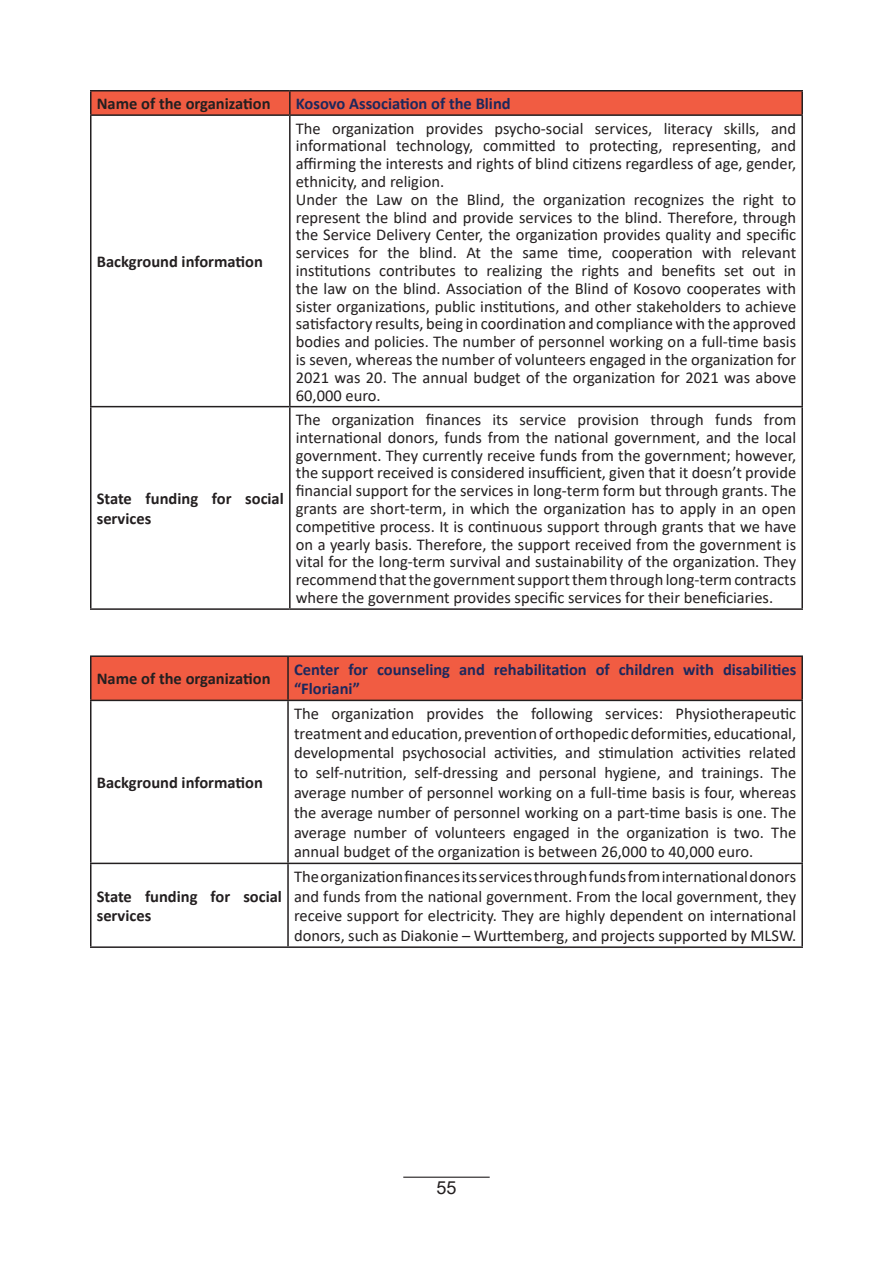
<style>
.page{position:relative;width:893px;height:1263px;background:#fff}
.page>*{position:absolute;margin:0;border:0;box-sizing:border-box;transform-origin:0 0}
.t1{font:18px "Arial";color:#231f20}
.t2{font:16.5px/17.9px "Calibri";color:#231f20;text-align:justify}
.t3{font:700 16.5px/19.8px "Calibri";color:#231f20}
.t4{font:700 16.5px/19.8px "Calibri";color:#1d285c}
</style>
<div class="page">
<hr style="left:403px;top:1176px;width:87px;height:2px;background:#231f20">
<div style="left:92px;top:92px;width:709px;height:22px;background:#f15c42"></div>
<hr style="left:90px;top:90px;width:200px;height:2px;background:#231f20">
<hr style="left:90px;top:92px;width:2px;height:22px;background:#231f20">
<hr style="left:290px;top:90px;width:513px;height:2px;background:#231f20">
<hr style="left:289px;top:92px;width:2px;height:22px;background:#231f20">
<hr style="left:801px;top:92px;width:2px;height:22px;background:#231f20">
<hr style="left:90px;top:114px;width:200px;height:2px;background:#231f20">
<hr style="left:90px;top:116px;width:2px;height:290px;background:#231f20">
<hr style="left:290px;top:114px;width:513px;height:2px;background:#231f20">
<hr style="left:289px;top:116px;width:2px;height:290px;background:#231f20">
<hr style="left:801px;top:116px;width:2px;height:290px;background:#231f20">
<hr style="left:90px;top:406px;width:200px;height:1px;background:#231f20">
<hr style="left:90px;top:407px;width:2px;height:201px;background:#231f20">
<hr style="left:290px;top:406px;width:513px;height:1px;background:#231f20">
<hr style="left:289px;top:407px;width:2px;height:201px;background:#231f20">
<hr style="left:801px;top:407px;width:2px;height:201px;background:#231f20">
<hr style="left:90px;top:608px;width:200px;height:2px;background:#231f20">
<hr style="left:290px;top:608px;width:513px;height:2px;background:#231f20">
<div style="left:92px;top:657px;width:709px;height:43px;background:#f15c42"></div>
<hr style="left:90px;top:655px;width:198px;height:2px;background:#231f20">
<hr style="left:90px;top:657px;width:2px;height:43px;background:#231f20">
<hr style="left:288px;top:655px;width:515px;height:2px;background:#231f20">
<hr style="left:287px;top:657px;width:2px;height:43px;background:#231f20">
<hr style="left:801px;top:657px;width:2px;height:43px;background:#231f20">
<hr style="left:90px;top:700px;width:198px;height:1px;background:#231f20">
<hr style="left:90px;top:701px;width:2px;height:162px;background:#231f20">
<hr style="left:288px;top:700px;width:515px;height:1px;background:#231f20">
<hr style="left:287px;top:701px;width:2px;height:162px;background:#231f20">
<hr style="left:801px;top:701px;width:2px;height:162px;background:#231f20">
<hr style="left:90px;top:863px;width:198px;height:1px;background:#231f20">
<hr style="left:90px;top:864px;width:2px;height:82px;background:#231f20">
<hr style="left:288px;top:863px;width:515px;height:1px;background:#231f20">
<hr style="left:287px;top:864px;width:2px;height:82px;background:#231f20">
<hr style="left:801px;top:864px;width:2px;height:82px;background:#231f20">
<hr style="left:90px;top:946px;width:198px;height:2px;background:#231f20">
<hr style="left:288px;top:946px;width:515px;height:2px;background:#231f20">
<p class="t3" style="left:97px;top:94px;width:175px">Name of the organization</p>
<p class="t4" style="left:296px;top:94px;width:216px">Kosovo Association of the Blind</p>
<p class="t3" style="left:97px;top:251px;width:168px">Background information</p>
<p class="t3" style="left:97px;top:488px;width:189px">State funding for social services</p>
<p class="t2" style="left:296px;top:119px;width:502px;text-align:left">The organization provides psycho-social services, literacy skills, and informational technology, committed to protecting, representing, and affirming the interests and rights of blind citizens regardless of age, gender, ethnicity, and religion.<br>Under the Law on the Blind, the organization recognizes the right to represent the blind and provide services to the blind. Therefore, through the Service Delivery Center, the organization provides quality and specific services for the blind. At the same time, cooperation with relevant institutions contributes to realizing the rights and benefits set out in the law on the blind. Association of the Blind of Kosovo cooperates with sister organizations, public institutions, and other stakeholders to achieve satisfactory results, being in coordination and compliance with the approved bodies and policies. The number of personnel working on a full-time basis is seven, whereas the number of volunteers engaged in the organization for 2021 was 20. The annual budget of the organization for 2021 was above 60,000 euro.</p>
<p class="t2" style="left:296px;top:410px;width:502px">The organization finances its service provision through funds from international donors, funds from the national government, and the local government. They currently receive funds from the government; however, the support received is considered insufficient, given that it doesn’t provide financial support for the services in long-term form but through grants. The grants are short-term, in which the organization has to apply in an open competitive process. It is continuous support through grants that we have on a yearly basis. Therefore, the support received from the government is vital for the long-term survival and sustainability of the organization. They recommend that the government support them through long-term contracts where the government provides specific services for their beneficiaries.</p>
<p class="t3" style="left:97px;top:669px;width:175px">Name of the organization</p>
<p class="t4" style="left:294px;top:659px;width:504px">Center for counseling and rehabilitation of children with disabilities “Floriani”</p>
<p class="t3" style="left:97px;top:772px;width:168px">Background information</p>
<p class="t3" style="left:97px;top:886px;width:187px">State funding for social services</p>
<p class="t2" style="left:294px;top:703px;width:504px;line-height:19.8px">The organization provides the following services: Physiotherapeutic treatment and education, prevention of orthopedic deformities, educational, developmental psychosocial activities, and stimulation activities related to self-nutrition, self-dressing and personal hygiene, and trainings. The average number of personnel working on a full-time basis is four, whereas the average number of personnel working on a part-time basis is one. The average number of volunteers engaged in the organization is two. The annual budget of the organization is between 26,000 to 40,000 euro.</p>
<p class="t2" style="left:294px;top:866px;width:504px;line-height:19.8px">The organization finances its services through funds from international donors and funds from the national government. From the local government, they receive support for electricity. They are highly dependent on international donors, such as Diakonie – Wurttemberg, and projects supported by MLSW.</p>
<p class="t1" style="left:436px;top:1175px;width:22px">55</p>
</div>
